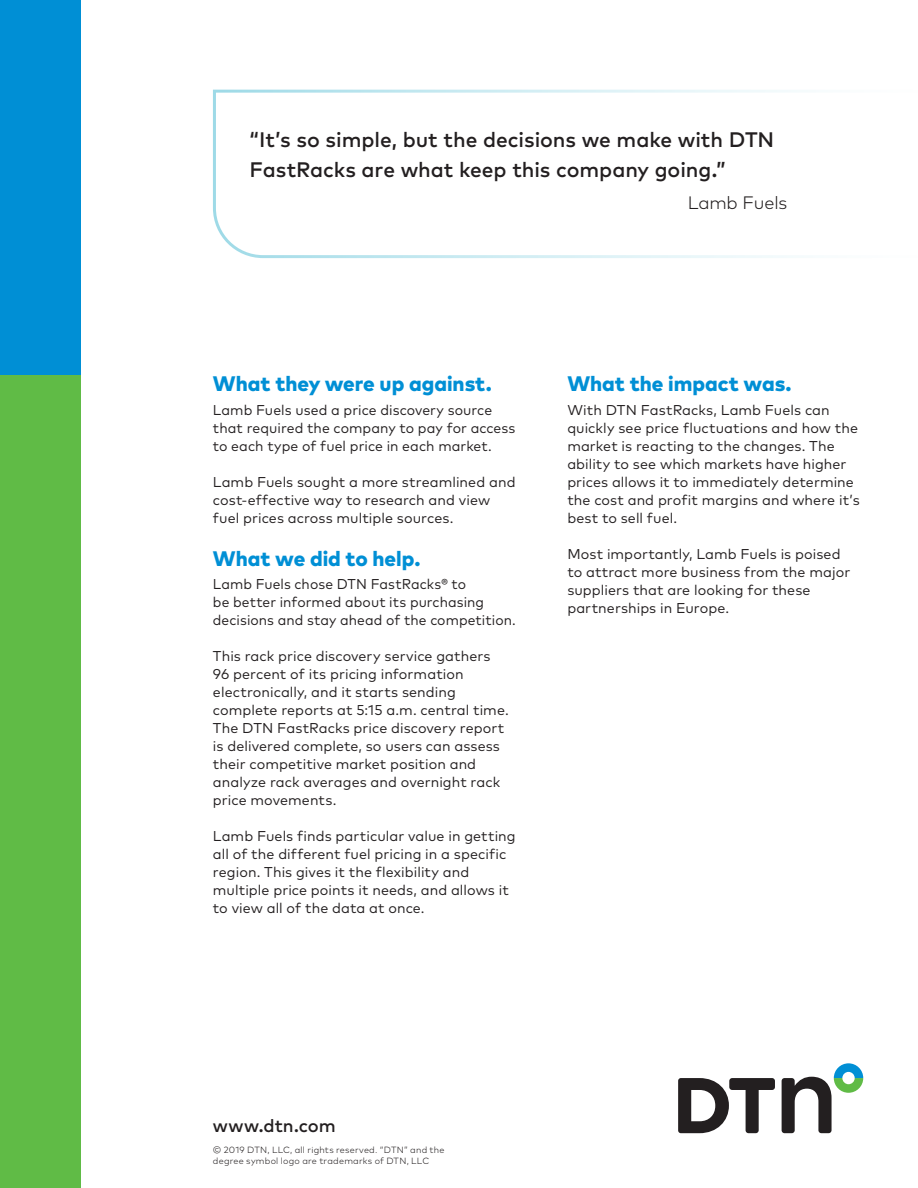
<style>
.page{position:relative;width:918px;height:1188px;background:#fff}
.page>*{position:absolute;margin:0;border:0;box-sizing:border-box;transform-origin:0 0}
.t1{font:500 21px/30px "Mark Pro";letter-spacing:-.005em;color:#231f20}
.t2{font:800 21px "Mark Pro";color:#008fd5}
.t3{font:500 18px "Mark Pro";color:#231f20}
.Quote_Footer{font:300 18px "Mark Pro";letter-spacing:-.005em;color:#231f20}
.Body{font:14.25px/18px "Mark Pro";letter-spacing:.005em;color:#231f20}
.Copyright{font:300 9px/10.5px "Mark Pro";letter-spacing:.025em;color:#231f20}
</style>
<div class="page">
<svg style="left:678px;top:1078px;width:97px;height:55px"></svg>
<svg style="left:782px;top:1063px;width:81px;height:70px"></svg>
<div style="left:0;top:375px;width:81px;height:813px;background:#60bb46"></div>
<div style="left:0;top:0;width:81px;height:375px;background:#008fd5"></div>
<svg style="left:213px;top:89px;width:584px;height:169px"></svg>
<p class="t1" style="left:249px;top:123px;width:526px">“It’s so simple, but the decisions we make with DTN<br>FastRacks are what keep this company going.”</p>
<p class="Quote_Footer" style="left:688px;top:190px;width:101px">Lamb Fuels</p>
<p class="t2" style="left:213px;top:368px;width:280px">What they were up against.</p>
<p class="Body" style="left:213px;top:399px;width:304px">Lamb Fuels used a price discovery source that required the company to pay for access to each type of fuel price in each market.</p>
<p class="Body" style="left:213px;top:471px;width:304px">Lamb Fuels sought a more streamlined and cost-effective way to research and view fuel prices across multiple sources.</p>
<p class="t2" style="left:213px;top:542px;width:209px">What we did to help.</p>
<p class="Body" style="left:213px;top:574px;width:304px">Lamb Fuels chose DTN FastRacks® to<br>be better informed about its purchasing decisions and stay ahead of the competition.</p>
<p class="Body" style="left:213px;top:646px;width:297px">This rack price discovery service gathers 96 percent of its pricing information electronically, and it starts sending complete reports at 5:15 a.m. central time.<br>The DTN FastRacks price discovery report is delivered complete, so users can assess their competitive market position and analyze rack averages and overnight rack price movements.</p>
<p class="Body" style="left:213px;top:826px;width:304px">Lamb Fuels finds particular value in getting all of the different fuel pricing in a specific region. This gives it the flexibility and multiple price points it needs, and allows it to view all of the data at once.</p>
<p class="t2" style="left:567px;top:368px;width:226px">What the impact was.</p>
<p class="Body" style="left:567px;top:399px;width:294px">With DTN FastRacks, Lamb Fuels can quickly see price fluctuations and how the market is reacting to the changes. The ability to see which markets have higher prices allows it to immediately determine the cost and profit margins and where it’s best to sell fuel.</p>
<p class="Body" style="left:567px;top:543px;width:284px">Most importantly, Lamb Fuels is poised to attract more business from the major suppliers that are looking for these partnerships in Europe.</p>
<p class="t3" style="left:213px;top:1113px;width:124px">www.dtn.com</p>
<p class="Copyright" style="left:213px;top:1144px;width:233px">© 2019 DTN, LLC, all rights reserved. “DTN” and the degree symbol logo are trademarks of DTN, LLC</p>
</div>
